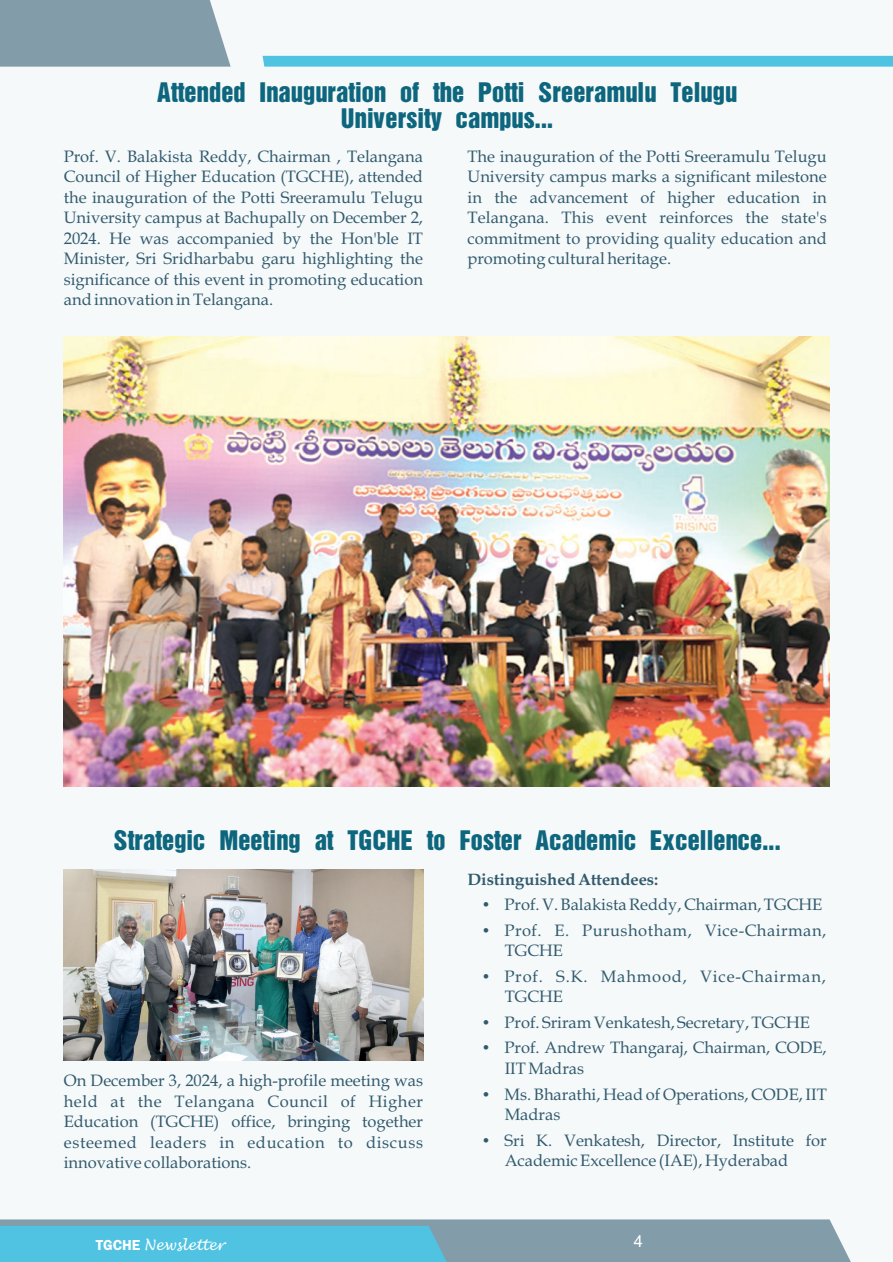
<style>
.page{position:relative;width:893px;height:1262px;background:#fff}
.page>*{position:absolute;margin:0;border:0;box-sizing:border-box;transform-origin:0 0}
.t1{font:27px/26px "Helvetica Roman Semi B";color:#0d667d;text-align:center}
.t2{font:16.5px/20.5px "Book Antiqua";color:#325a6d}
.t3{font:16.5px/25.7px "Book Antiqua";letter-spacing:.05em;color:#325a6d}
.t4{font:700 16.5px "Book Antiqua";color:#325a6d}
.t5{font:16.5px "Arial";color:#fff}
.t6{font:italic 14.25px "Lucida Handwriting";color:#fff}
.s1{font-family:"Franklin Gothic";font-weight:600;font-style:normal;font-size:15px}
</style>
<div class="page">
<div style="left:0;top:0;width:892px;height:1261px;background:#f5f9fa"></div>
<svg style="left:0;top:1219px;width:850px;height:42px;background:#6faec3"></svg>
<div style="left:0;top:0;width:231px;height:67px;background:#839ca9"></div>
<svg style="left:262px;top:56px;width:630px;height:11px;background:#55c4e3"></svg>
<img style="left:64px;top:336px;width:765px;height:450px">
<img style="left:64px;top:869px;width:359px;height:191px">
<h1 class="t1" style="left:157px;top:81px;width:581px">Attended Inauguration of the Potti Sreeramulu Telugu<br>University campus...</h1>
<p class="t2" style="left:64px;top:148px;width:361px;text-align:justify">Prof. V. Balakista Reddy, Chairman , Telangana Council of Higher Education (TGCHE), attended the inauguration of the Potti Sreeramulu Telugu University campus at Bachupally on December 2, 2024. He was accompanied by the Hon'ble IT Minister, Sri Sridharbabu garu highlighting the significance of this event in promoting education and innovation in Telangana.</p>
<p class="t2" style="left:467px;top:148px;width:361px;text-align:justify">The inauguration of the Potti Sreeramulu Telugu University campus marks a significant milestone in the advancement of higher education in Telangana. This event reinforces the state's commitment to providing quality education and promoting cultural heritage.</p>
<h1 class="t1" style="left:114px;top:828px;width:668px">Strategic Meeting at TGCHE to Foster Academic Excellence...</h1>
<p class="t2" style="left:64px;top:1072px;width:361px;text-align:justify">On December 3, 2024, a high-profile meeting was held at the Telangana Council of Higher Education (TGCHE) office, bringing together esteemed leaders in education to discuss innovative collaborations.</p>
<p class="t4" style="left:467px;top:872px;width:192px">Distinguished Attendees:</p>
<p class="t2" style="left:504px;top:893px;width:323px;line-height:25.7px">Prof. V. Balakista Reddy, Chairman, TGCHE<br>Prof. E. Purushotham, Vice-Chairman,</p>
<p class="t3" style="left:504px;top:939px;width:323px">TGCHE<br>Prof. S.K. Mahmood, Vice-Chairman,</p>
<p class="t2" style="left:504px;top:985px;width:324px;line-height:25.7px">TGCHE<br>Prof. Sriram Venkatesh, Secretary, TGCHE<br>Prof. Andrew Thangaraj, Chairman, CODE,</p>
<p class="t2" style="left:504px;top:1057px;width:324px;line-height:25.7px">IIT Madras<br>Ms. Bharathi, Head of Operations, CODE, IIT</p>
<p class="t2" style="left:504px;top:1103px;width:324px;line-height:25.7px">Madras<br>Sri K. Venkatesh, Director, Institute for</p>
<p class="t2" style="left:504px;top:1152px;width:285px">Academic Excellence (IAE), Hyderabad</p>
<p class="t6" style="left:96px;top:1237px;width:130px"><span class="s1">TGCHE</span> Newsletter</p>
<p class="t5" style="left:634px;top:1231px;width:11px">4</p>
</div>
